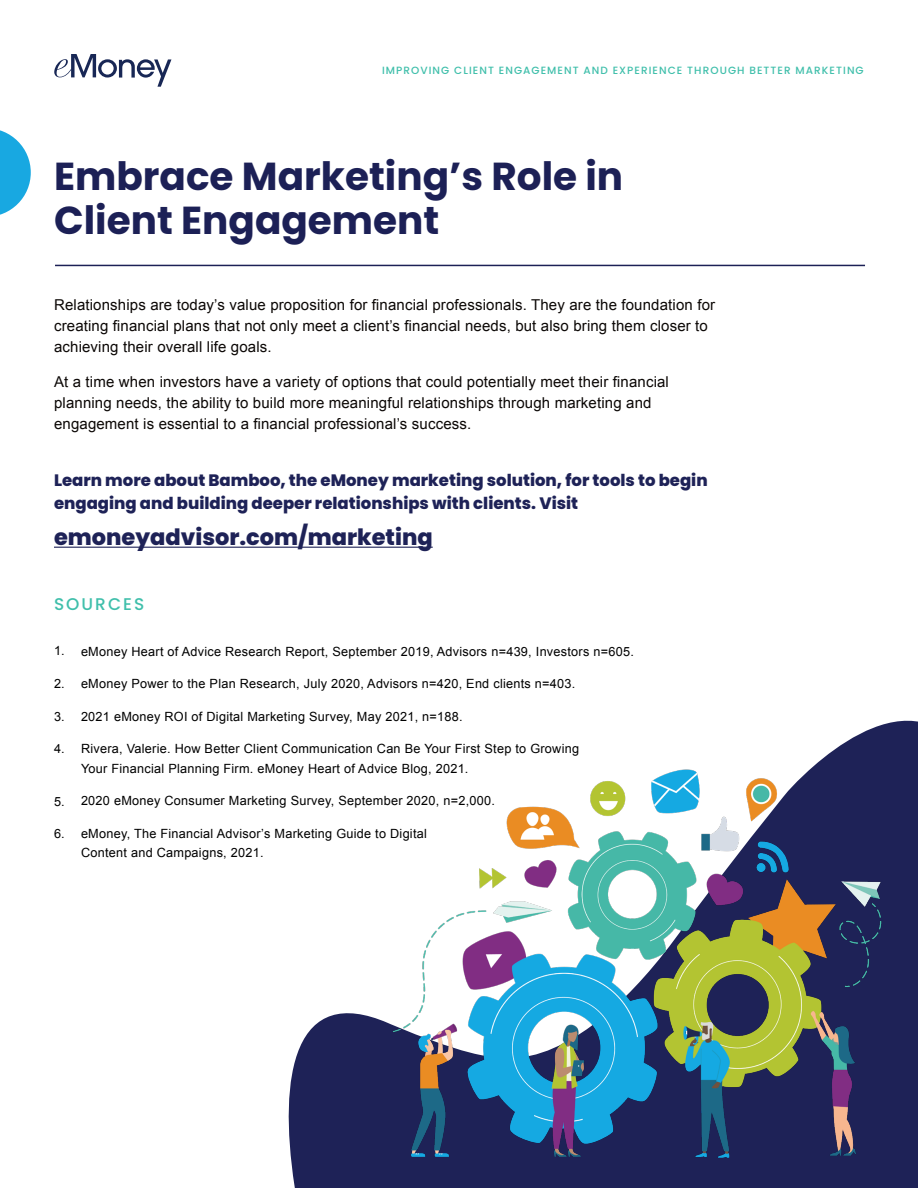
<style>
.page{position:relative;width:918px;height:1188px;background:#fff}
.page>*{position:absolute;margin:0;border:0;box-sizing:border-box;transform-origin:0 0}
.body{font:700 39px/43.5px "Poppins";color:#1c2056}
.body-2{font:800 22.5px "Poppins";color:#1e2257}
.t1{font:500 16.95px "Poppins";letter-spacing:.12em;color:#40bfab}
.body-3{font:800 16.5px/22.5px "Poppins";color:#1e2257}
.body-4{font:15px/21px "Arial";letter-spacing:.01em;color:#0c0806}
.t2{font:12.75px/19.8px "Arial";letter-spacing:.02em;color:#000}
.t3{font:500 10.5px "Poppins";letter-spacing:.1em;color:#40bfab}
</style>
<div class="page">
<svg style="left:0;top:130px;width:31px;height:85px"></svg>
<hr style="left:55px;top:265px;width:810px;height:1px;background:#1c2056">
<hr style="left:54px;top:547px;width:379px;height:1px;background:#1e2257">
<svg style="left:54px;top:54px;width:117px;height:33px"></svg>
<svg style="left:288px;top:720px;width:630px;height:468px"></svg>
<img style="left:362px;top:755px;width:548px;height:433px">
<p class="t3" style="left:382px;top:65px;width:483px">IMPROVING CLIENT ENGAGEMENT AND EXPERIENCE THROUGH BETTER MARKETING</p>
<p class="body" style="left:54px;top:155px;width:571px">Embrace Marketing’s Role in<br>Client Engagement</p>
<p class="body-4" style="left:54px;top:295px;width:663px">Relationships are today’s value proposition for financial professionals. They are the foundation for creating financial plans that not only meet a client’s financial needs, but also bring them closer to achieving their overall life goals.</p>
<p class="body-4" style="left:54px;top:371px;width:616px">At a time when investors have a variety of options that could potentially meet their financial planning needs, the ability to build more meaningful relationships through marketing and engagement is essential to a financial professional’s success.</p>
<p class="body-3" style="left:54px;top:470px;width:655px">Learn more about Bamboo, the eMoney marketing solution, for tools to begin engaging and building deeper relationships with clients. Visit</p>
<p class="body-2" style="left:54px;top:524px;width:380px">emoneyadvisor.com/marketing</p>
<p class="t1" style="left:54px;top:595px;width:92px">SOURCES</p>
<p class="t2" style="left:54px;top:641px;width:12px">1.</p>
<p class="t2" style="left:54px;top:674px;width:12px">2.</p>
<p class="t2" style="left:54px;top:707px;width:12px">3.</p>
<p class="t2" style="left:54px;top:739px;width:12px">4.</p>
<p class="t2" style="left:81px;top:641px;width:554px">eMoney Heart of Advice Research Report, September 2019, Advisors n=439, Investors n=605.</p>
<p class="t2" style="left:81px;top:674px;width:496px">eMoney Power to the Plan Research, July 2020, Advisors n=420, End clients n=403.</p>
<p class="t2" style="left:81px;top:706px;width:383px">2021 eMoney ROI of Digital Marketing Survey, May 2021, n=188.</p>
<p class="t2" style="left:81px;top:739px;width:500px">Rivera, Valerie. How Better Client Communication Can Be Your First Step to Growing<br>Your Financial Planning Firm. eMoney Heart of Advice Blog, 2021.</p>
<p class="t2" style="left:81px;top:791px;width:415px">2020 eMoney Consumer Marketing Survey, September 2020, n=2,000.</p>
<p class="t2" style="left:81px;top:823px;width:347px">eMoney, The Financial Advisor’s Marketing Guide to Digital<br>Content and Campaigns, 2021.</p>
<p class="t2" style="left:54px;top:791px;width:12px">5.</p>
<p class="t2" style="left:54px;top:824px;width:12px">6.</p>
</div>
